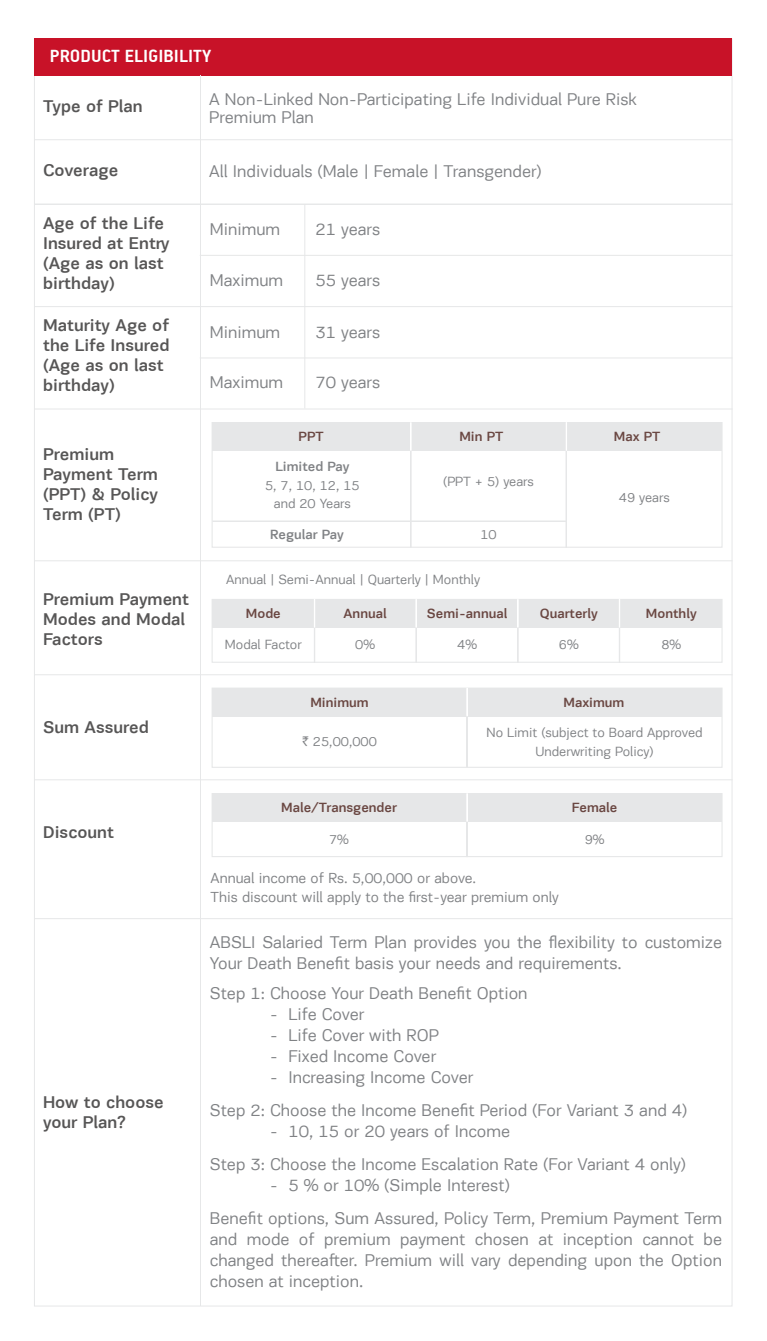
<style>
.page{position:relative;width:767px;height:1341px;background:#fff}
.page>*{position:absolute;margin:0;border:0;box-sizing:border-box;transform-origin:0 0}
.t1{font:700 20px "PF Handbook Pro";color:#fff}
.t2{font:17.5px/21px "PF Encore Sans Pro";color:#808285}
.t3{font:500 17.5px/20px "PF Encore Sans Pro";color:#575656}
.t4{font:15px/18.8px "PF Encore Sans Pro";color:#808285}
.t5{font:13.75px/18.8px "PF Encore Sans Pro";color:#808285;text-align:center}
.t6{font:500 13.75px "PF Encore Sans Pro";color:#6a4742}
.t7{font:500 13.75px "PF Encore Sans Pro";color:#808285}
.s1{font-family:"Rupee"}
</style>
<div class="page">
<div style="left:34px;top:39px;width:698px;height:1267px;background:#fff;border:1px solid #e6e7e8"></div>
<div style="left:34px;top:38px;width:697px;height:38px;background:#c81228"></div>
<hr style="left:199px;top:76px;width:1px;height:1230px;background:#e6e7e8">
<div style="left:211px;top:422px;width:511px;height:126px;border:1px solid #e6e7e8"></div>
<div style="left:212px;top:422px;width:509px;height:28px;background:#e6e7e8"></div>
<div style="left:410px;top:450px;width:1px;height:97px;border:1px solid #e6e7e8"></div>
<div style="left:565px;top:450px;width:1px;height:97px;border:1px solid #e6e7e8"></div>
<svg style="left:410px;top:422px;width:1px;height:28px"></svg>
<div style="left:212px;top:521px;width:354px;height:1px;border:1px solid #e6e7e8"></div>
<div style="left:211px;top:687px;width:511px;height:81px;border:1px solid #e6e7e8"></div>
<div style="left:212px;top:688px;width:509px;height:28px;background:#e6e7e8"></div>
<div style="left:466px;top:715px;width:1px;height:52px;border:1px solid #e6e7e8"></div>
<svg style="left:466px;top:688px;width:1px;height:28px"></svg>
<div style="left:211px;top:793px;width:511px;height:64px;border:1px solid #e6e7e8"></div>
<div style="left:212px;top:793px;width:509px;height:28px;background:#e6e7e8"></div>
<div style="left:466px;top:821px;width:1px;height:36px;border:1px solid #e6e7e8"></div>
<svg style="left:466px;top:793px;width:1px;height:28px"></svg>
<div style="left:211px;top:599px;width:511px;height:64px;border:1px solid #e6e7e8"></div>
<div style="left:212px;top:599px;width:509px;height:28px;background:#e6e7e8"></div>
<div style="left:314px;top:627px;width:1px;height:35px;border:1px solid #e6e7e8"></div>
<svg style="left:314px;top:599px;width:1px;height:28px"></svg>
<div style="left:415px;top:627px;width:1px;height:35px;border:1px solid #e6e7e8"></div>
<svg style="left:415px;top:599px;width:1px;height:28px"></svg>
<div style="left:517px;top:627px;width:1px;height:35px;border:1px solid #e6e7e8"></div>
<svg style="left:517px;top:599px;width:1px;height:28px"></svg>
<hr style="left:34px;top:139px;width:698px;height:1px;background:#e6e7e8">
<hr style="left:34px;top:918px;width:698px;height:1px;background:#e6e7e8">
<hr style="left:34px;top:204px;width:698px;height:1px;background:#e6e7e8">
<hr style="left:34px;top:306px;width:698px;height:1px;background:#e6e7e8">
<hr style="left:304px;top:204px;width:1px;height:204px;background:#e6e7e8">
<hr style="left:200px;top:255px;width:532px;height:1px;background:#e6e7e8">
<hr style="left:200px;top:357px;width:532px;height:1px;background:#e6e7e8">
<hr style="left:34px;top:408px;width:698px;height:1px;background:#e6e7e8">
<hr style="left:34px;top:560px;width:698px;height:1px;background:#e6e7e8">
<hr style="left:34px;top:674px;width:698px;height:1px;background:#e6e7e8">
<hr style="left:34px;top:779px;width:698px;height:1px;background:#e6e7e8">
<p class="t1" style="left:50px;top:44px;width:163px">PRODUCT ELIGIBILITY</p>
<p class="t3" style="left:43px;top:96px;width:101px">Type of Plan</p>
<p class="t3" style="left:43px;top:161px;width:77px">Coverage</p>
<p class="t3" style="left:43px;top:213px;width:128px">Age of the Life<br>Insured at Entry (Age as on last birthday)</p>
<p class="t3" style="left:43px;top:316px;width:128px">Maturity Age of the Life Insured (Age as on last birthday)</p>
<p class="t3" style="left:43px;top:445px;width:116px">Premium<br>Payment Term (PPT) &amp; Policy<br>Term (PT)</p>
<p class="t3" style="left:43px;top:589px;width:147px">Premium Payment<br>Modes and Modal<br>Factors</p>
<p class="t3" style="left:43px;top:716px;width:107px">Sum Assured</p>
<p class="t3" style="left:43px;top:822px;width:72px">Discount</p>
<p class="t3" style="left:43px;top:1092px;width:122px">How to choose your Plan?</p>
<p class="t2" style="left:209px;top:89px;width:429px;line-height:18.8px">A Non-Linked Non-Participating Life Individual Pure Risk<br>Premium Plan</p>
<p class="t2" style="left:209px;top:160px;width:334px">All Individuals (Male | Female | Transgender)</p>
<p class="t2" style="left:210px;top:219px;width:72px">Minimum</p>
<p class="t2" style="left:315px;top:219px;width:66px">21 years</p>
<p class="t2" style="left:210px;top:270px;width:75px">Maximum</p>
<p class="t2" style="left:315px;top:270px;width:66px">55 years</p>
<p class="t2" style="left:210px;top:321px;width:72px">Minimum</p>
<p class="t2" style="left:315px;top:321px;width:66px">31 years</p>
<p class="t2" style="left:210px;top:372px;width:75px">Maximum</p>
<p class="t2" style="left:315px;top:372px;width:66px">70 years</p>
<p class="t6" style="left:298px;top:428px;width:27px">PPT</p>
<p class="t6" style="left:459px;top:428px;width:45px">Min PT</p>
<p class="t6" style="left:613px;top:428px;width:48px">Max PT</p>
<p class="t7" style="left:275px;top:458px;width:76px">Limited Pay</p>
<p class="t5" style="left:265px;top:476px;width:96px">5, 7, 10, 12, 15 and 20 Years</p>
<p class="t5" style="left:443px;top:471px;width:92px">(PPT + 5) years</p>
<p class="t7" style="left:270px;top:525px;width:75px">Regular Pay</p>
<p class="t5" style="left:480px;top:525px;width:18px">10</p>
<p class="t5" style="left:226px;top:570px;width:255px">Annual | Semi-Annual | Quarterly | Monthly</p>
<p class="t5" style="left:618px;top:488px;width:52px">49 years</p>
<p class="t6" style="left:246px;top:605px;width:36px">Mode</p>
<p class="t6" style="left:343px;top:605px;width:45px">Annual</p>
<p class="t6" style="left:427px;top:605px;width:82px">Semi-annual</p>
<p class="t6" style="left:539px;top:605px;width:59px">Quarterly</p>
<p class="t6" style="left:645px;top:605px;width:52px">Monthly</p>
<p class="t5" style="left:225px;top:635px;width:78px">Modal Factor</p>
<p class="t5" style="left:355px;top:635px;width:21px">0%</p>
<p class="t5" style="left:457px;top:635px;width:21px">4%</p>
<p class="t5" style="left:558px;top:635px;width:21px">6%</p>
<p class="t5" style="left:661px;top:635px;width:21px">8%</p>
<p class="t6" style="left:310px;top:694px;width:60px">Minimum</p>
<p class="t6" style="left:563px;top:694px;width:62px">Maximum</p>
<p class="t5" style="left:302px;top:732px;width:76px"><span class="s1">`</span> 25,00,000</p>
<p class="t5" style="left:486px;top:723px;width:217px">No Limit (subject to Board Approved<br>Underwriting Policy)</p>
<p class="t6" style="left:281px;top:799px;width:117px">Male/Transgender</p>
<p class="t6" style="left:571px;top:799px;width:47px">Female</p>
<p class="t5" style="left:329px;top:829px;width:21px">7%</p>
<p class="t5" style="left:584px;top:829px;width:21px">9%</p>
<p class="t4" style="left:210px;top:868px;width:350px">Annual income of Rs. 5,00,000 or above.<br>This discount will apply to the first-year premium only</p>
<p class="t2" style="left:210px;top:931px;width:513px">ABSLI Salaried Term Plan provides you the flexibility to customize<br>Your Death Benefit basis your needs and requirements.</p>
<p class="t2" style="left:210px;top:982px;width:319px">Step 1: Choose Your Death Benefit Option</p>
<p class="t2" style="left:270px;top:1003px;width:96px">- Life Cover</p>
<p class="t2" style="left:270px;top:1024px;width:170px">- Life Cover with ROP</p>
<p class="t2" style="left:270px;top:1045px;width:168px">- Fixed Income Cover</p>
<p class="t2" style="left:210px;top:1060px;width:479px;line-height:33.2px;text-indent:60px">- Increasing Income Cover<br>Step 2: Choose the Income Benefit Period (For Variant 3 and 4)</p>
<p class="t2" style="left:210px;top:1114px;width:477px;line-height:33.2px;text-indent:60px">- 10, 15 or 20 years of Income<br>Step 3: Choose the Income Escalation Rate (For Variant 4 only)</p>
<p class="t2" style="left:210px;top:1168px;width:513px;line-height:33.2px;text-indent:60px">- 5 % or 10% (Simple Interest)<br>Benefit options, Sum Assured, Policy Term, Premium Payment Term</p>
<p class="t2" style="left:210px;top:1229px;width:513px;text-align:justify">and mode of premium payment chosen at inception cannot be changed thereaſter. Premium will vary depending upon the Option chosen at inception.</p>
</div>
